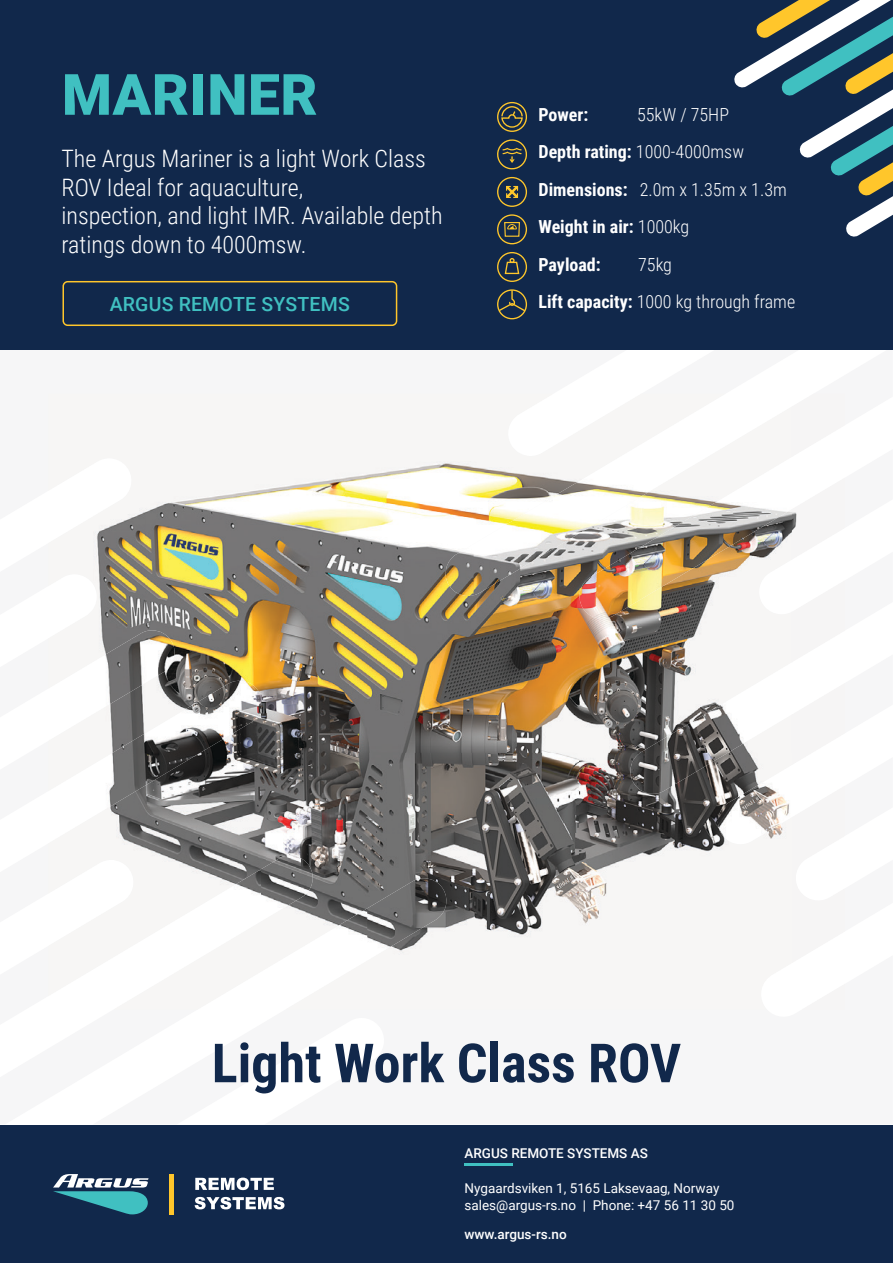
<style>
.page{position:relative;width:893px;height:1263px;background:#fff}
.page>*{position:absolute;margin:0;border:0;box-sizing:border-box;transform-origin:0 0}
.t1{font:900 57px "Roboto";letter-spacing:.01em;color:#40c0c1}
.t2{font:700 54px "Roboto Condensed";color:#11284b}
.t3{font:300 24px/28.8px "Roboto Condensed";color:#fff}
.t4{font:500 19.5px "Roboto";letter-spacing:.01em;color:#40c0c1}
.t5{font:700 18px/37.5px "Roboto Condensed";color:#fff}
.t6{font:300 18px/37.5px "Roboto Condensed";color:#fff}
.t7{font:13.5px/16.2px "Roboto";color:#fff}
.t8{font:500 13.5px "Roboto";color:#fff}
.s1{font-weight:300}
.s2{font-weight:700}
</style>
<div class="page">
<div style="left:0;top:0;width:893px;height:350px;background:#11284b"></div>
<div style="left:62px;top:281px;width:335px;height:45px;border:2px solid #ffc62b;border-radius:4px"></div>
<div style="left:0;top:1125px;width:893px;height:138px;background:#11284b"></div>
<svg style="left:195px;top:1177px;width:79px;height:13px"></svg>
<svg style="left:195px;top:1197px;width:89px;height:12px"></svg>
<svg style="left:53px;top:1174px;width:96px;height:40px"></svg>
<hr style="left:170px;top:1174px;width:4px;height:40px;background:#ffc62b">
<hr style="left:464px;top:1163px;width:49px;height:3px;background:#40c0c1">
<svg style="left:734px;top:0;width:159px;height:237px"></svg>
<svg style="left:497px;top:177px;width:30px;height:30px"></svg>
<div style="left:497px;top:177px;width:30px;height:30px;border:1px solid #ffc72b;border-radius:50%"></div>
<svg style="left:506px;top:186px;width:12px;height:12px"></svg>
<svg style="left:497px;top:139px;width:30px;height:31px"></svg>
<svg style="left:497px;top:214px;width:30px;height:30px"></svg>
<svg style="left:503px;top:221px;width:18px;height:16px"></svg>
<div style="left:497px;top:214px;width:30px;height:30px;border:1px solid #ffc72b;border-radius:50%"></div>
<svg style="left:497px;top:289px;width:30px;height:30px"></svg>
<div style="left:497px;top:289px;width:30px;height:30px;border:1px solid #ffc72b;border-radius:50%"></div>
<svg style="left:497px;top:289px;width:30px;height:24px"></svg>
<svg style="left:497px;top:252px;width:30px;height:30px"></svg>
<div style="left:497px;top:252px;width:30px;height:30px;border:1px solid #ffc72b;border-radius:50%"></div>
<svg style="left:504px;top:258px;width:16px;height:17px"></svg>
<svg style="left:497px;top:102px;width:30px;height:30px"></svg>
<div style="left:497px;top:102px;width:30px;height:30px;border:1px solid #ffc72b;border-radius:50%"></div>
<svg style="left:500px;top:105px;width:24px;height:23px"></svg>
<img style="left:93px;top:461px;width:705px;height:494px">
<h1 class="t1" style="left:62px;top:55px;width:257px">MARINER</h1>
<p class="t3" style="left:61px;top:143px;width:383px">The Argus Mariner is a light Work Class ROV Ideal for aquaculture,<br>inspection, and light IMR. Available depth ratings down to 4000msw.</p>
<p class="t4" style="left:110px;top:291px;width:241px">ARGUS REMOTE SYSTEMS</p>
<p class="t5" style="left:538px;top:95px;width:250px;text-indent:99px"><span class="s1">55kW / 75HP<br></span>Depth rating: <span class="s1">1000-4000msw<br></span>Dimensions: <span class="s1">2.0m x 1.35m x 1.3m<br></span>Weight in air: <span class="s1">1000kg<br></span>Payload:</p>
<p class="t5" style="left:538px;top:95px;width:52px">Power:</p>
<p class="t6" style="left:538px;top:245px;width:258px;text-indent:100px">75kg<br><span class="s2">Lift capacity:</span> 1000 kg through frame</p>
<h2 class="t2" style="left:212px;top:1025px;width:471px">Light Work Class ROV</h2>
<p class="t8" style="left:464px;top:1144px;width:185px">ARGUS REMOTE SYSTEMS AS</p>
<p class="t7" style="left:464px;top:1180px;width:272px">Nygaardsviken 1, 5165 Laksevaag, Norway sales@argus-rs.no | Phone: +47 56 11 30 50</p>
<p class="t8" style="left:464px;top:1225px;width:104px">www.argus-rs.no</p>
</div>
